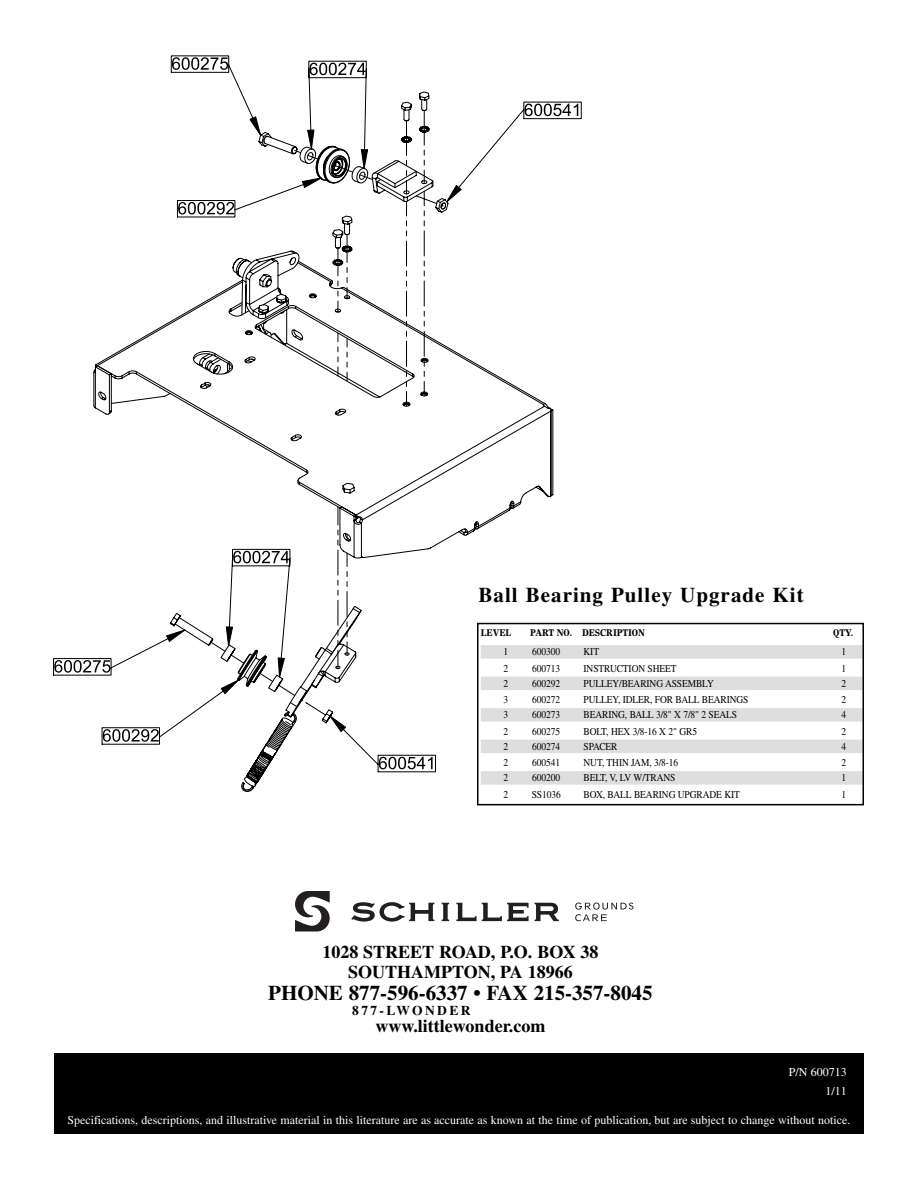
<style>
.page{position:relative;width:918px;height:1188px;background:#fff}
.page>*{position:absolute;margin:0;border:0;box-sizing:border-box;transform-origin:0 0}
.t1{font:700 21px "Times";color:#000}
.t2{font:700 21px "Times";letter-spacing:.05em;color:#000}
.t3{font:700 18px/19.5px "Times";color:#000;text-align:center}
.t4{font:700 13.5px "Times";letter-spacing:.175em;color:#000}
.t5{font:12px/19px "Times";color:#fff;text-align:right}
.t6{font:10.5px "Times";letter-spacing:-.01em;color:#000;scale:.9 1}
.t7{font:700 9.75px "Times Europa";letter-spacing:-.01em;color:#000;scale:.9 1}
</style>
<div class="page">
<div style="left:54px;top:1053px;width:810px;height:81px;background:#000"></div>
<svg style="left:93px;top:319px;width:461px;height:221px"></svg>
<svg style="left:174px;top:178px;width:272px;height:546px"></svg>
<svg style="left:53px;top:549px;width:238px;height:196px"></svg>
<svg style="left:329px;top:715px;width:107px;height:57px"></svg>
<svg style="left:446px;top:101px;width:136px;height:102px"></svg>
<svg style="left:171px;top:56px;width:259px;height:211px"></svg>
<div style="left:481px;top:645px;width:382px;height:14px;background:#dedede"></div>
<div style="left:481px;top:677px;width:382px;height:13px;background:#dedede"></div>
<div style="left:481px;top:708px;width:382px;height:14px;background:#dedede"></div>
<div style="left:481px;top:740px;width:382px;height:13px;background:#dedede"></div>
<div style="left:481px;top:771px;width:382px;height:14px;background:#dedede"></div>
<div style="left:477px;top:623px;width:387px;height:182px;border:2px solid #000"></div>
<svg style="left:351px;top:902px;width:83px;height:20px"></svg>
<svg style="left:442px;top:903px;width:7px;height:18px"></svg>
<svg style="left:456px;top:903px;width:73px;height:18px"></svg>
<svg style="left:535px;top:903px;width:24px;height:18px"></svg>
<svg style="left:295px;top:891px;width:35px;height:41px"></svg>
<svg style="left:575px;top:903px;width:59px;height:18px"></svg>
<h1 class="t2" style="left:479px;top:588px;width:327px">Ball Bearing Pulley Upgrade Kit</h1>
<p class="t7" style="left:481px;top:629px;width:36px">LEVEL</p>
<p class="t7" style="left:530px;top:629px;width:129px">PART NO. DESCRIPTION</p>
<p class="t7" style="left:833px;top:629px;width:24px">QTY.</p>
<p class="t6" style="left:503px;top:648px;width:7px">1</p>
<p class="t6" style="left:532px;top:648px;width:32px">600300</p>
<p class="t6" style="left:584px;top:648px;width:19px">KIT</p>
<p class="t6" style="left:842px;top:648px;width:7px">1</p>
<p class="t6" style="left:503px;top:665px;width:7px">2</p>
<p class="t6" style="left:532px;top:665px;width:32px">600713</p>
<p class="t6" style="left:584px;top:665px;width:105px">INSTRUCTION SHEET</p>
<p class="t6" style="left:842px;top:665px;width:7px">1</p>
<p class="t6" style="left:503px;top:680px;width:7px">2</p>
<p class="t6" style="left:532px;top:680px;width:32px">600292</p>
<p class="t6" style="left:584px;top:680px;width:146px">PULLEY/BEARING ASSEMBLY</p>
<p class="t6" style="left:842px;top:680px;width:7px">2</p>
<p class="t6" style="left:503px;top:696px;width:7px">3</p>
<p class="t6" style="left:532px;top:696px;width:32px">600272</p>
<p class="t6" style="left:584px;top:696px;width:185px">PULLEY, IDLER, FOR BALL BEARINGS</p>
<p class="t6" style="left:842px;top:696px;width:7px">2</p>
<p class="t6" style="left:503px;top:711px;width:7px">3</p>
<p class="t6" style="left:532px;top:711px;width:32px">600273</p>
<p class="t6" style="left:584px;top:711px;width:172px">BEARING, BALL 3/8" X 7/8" 2 SEALS</p>
<p class="t6" style="left:842px;top:711px;width:7px">4</p>
<p class="t6" style="left:503px;top:728px;width:7px">2</p>
<p class="t6" style="left:532px;top:728px;width:32px">600275</p>
<p class="t6" style="left:584px;top:728px;width:128px">BOLT, HEX 3/8-16 X 2" GR5</p>
<p class="t6" style="left:842px;top:728px;width:7px">2</p>
<p class="t6" style="left:503px;top:743px;width:7px">2</p>
<p class="t6" style="left:532px;top:743px;width:32px">600274</p>
<p class="t6" style="left:584px;top:743px;width:39px">SPACER</p>
<p class="t6" style="left:842px;top:743px;width:7px">4</p>
<p class="t6" style="left:503px;top:759px;width:7px">2</p>
<p class="t6" style="left:532px;top:759px;width:32px">600541</p>
<p class="t6" style="left:584px;top:759px;width:107px">NUT, THIN JAM, 3/8-16</p>
<p class="t6" style="left:842px;top:759px;width:7px">2</p>
<p class="t6" style="left:503px;top:774px;width:7px">2</p>
<p class="t6" style="left:532px;top:774px;width:32px">600200</p>
<p class="t6" style="left:584px;top:774px;width:104px">BELT, V, LV W/TRANS</p>
<p class="t6" style="left:842px;top:774px;width:7px">1</p>
<p class="t6" style="left:503px;top:791px;width:7px">2</p>
<p class="t6" style="left:532px;top:791px;width:34px">SS1036</p>
<p class="t6" style="left:584px;top:791px;width:175px">BOX, BALL BEARING UPGRADE KIT</p>
<p class="t6" style="left:842px;top:791px;width:7px">1</p>
<h2 class="t3" style="left:322px;top:944px;width:278px">1028 STREET ROAD, P.O. BOX 38<br>SOUTHAMPTON, PA 18966</h2>
<h1 class="t1" style="left:268px;top:986px;width:386px">PHONE 877-596-6337 • FAX 215-357-8045</h1>
<h2 class="t3" style="left:376px;top:1018px;width:171px">www.littlewonder.com</h2>
<p class="t4" style="left:352px;top:1005px;width:120px">877-LWONDER</p>
<p class="t5" style="left:789px;top:1063px;width:59px">P/N 600713<br>1/11</p>
<p class="t5" style="left:68px;top:1111px;width:784px">Specifications, descriptions, and illustrative material in this literature are as accurate as known at the time of publication, but are subject to change without notice.</p>
</div>
